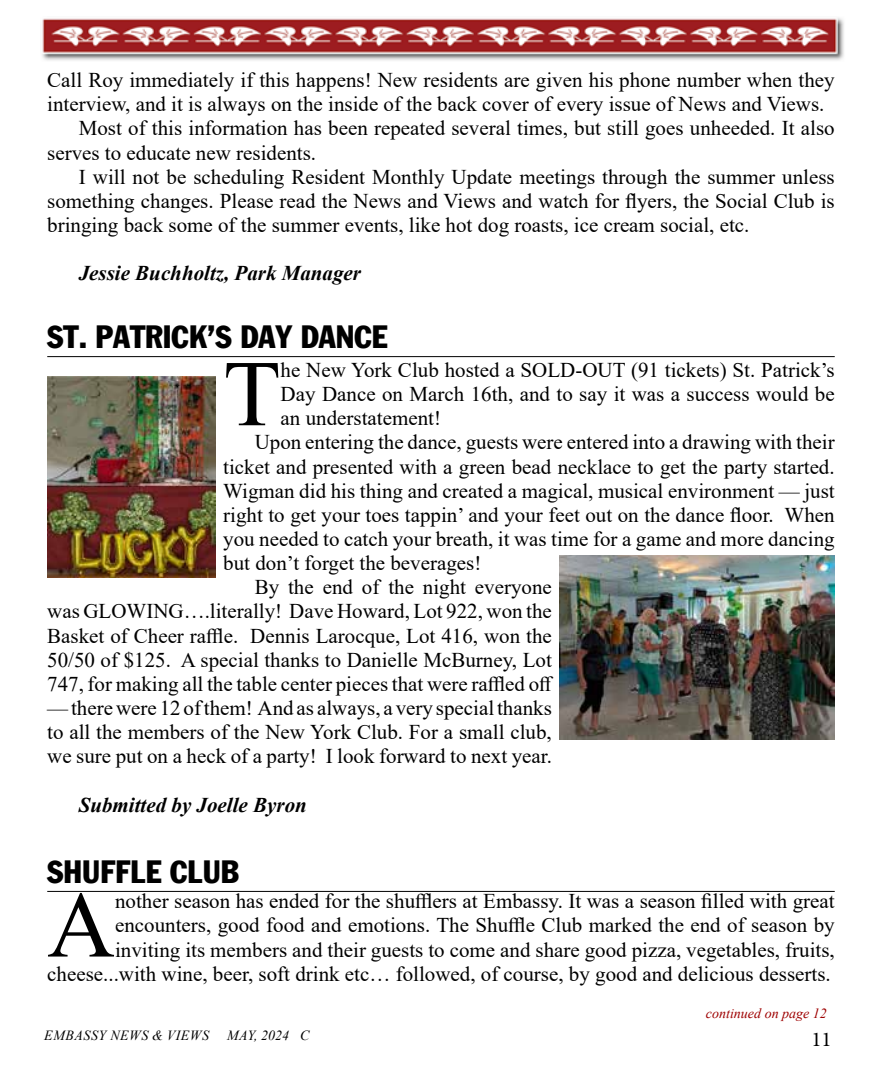
<style>
.page{position:relative;width:882px;height:1071px;background:#fff}
.page>*{position:absolute;margin:0;border:0;box-sizing:border-box;transform-origin:0 0}
.t1{font:93.98px "Times New Roman";color:#000}
.t2{font:31.5px "Franklin Gothic Condensed";color:#000}
.t3{font:21px/24.2px "Times New Roman";color:#000;text-align:justify}
.t4{font:italic 700 21px "Times New Roman";color:#000}
.t5{font:21px "Minion Pro";color:#000}
.t6{font:italic 14px "Times New Roman";letter-spacing:.035em;color:#000}
.t7{font:italic 14px "Times New Roman";color:#9e0000}
</style>
<div class="page">
<img style="left:42px;top:18px;width:802px;height:43px">
<hr style="left:47px;top:356px;width:788px;height:1px;background:#000">
<img style="left:47px;top:376px;width:168px;height:201px">
<img style="left:560px;top:556px;width:274px;height:183px">
<hr style="left:47px;top:891px;width:788px;height:1px;background:#000">
<p class="t3" style="left:47px;top:67px;width:789px">Call Roy immediately if this happens! New residents are given his phone number when they</p>
<p class="t3" style="left:47px;top:92px;width:779px">interview, and it is always on the inside of the back cover of every issue of News and Views.</p>
<p class="t3" style="left:79px;top:116px;width:758px">Most of this information has been repeated several times, but still goes unheeded. It also</p>
<p class="t3" style="left:47px;top:140px;width:270px">serves to educate new residents.</p>
<p class="t3" style="left:79px;top:164px;width:757px">I will not be scheduling Resident Monthly Update meetings through the summer unless</p>
<p class="t3" style="left:47px;top:188px;width:789px">something changes. Please read the News and Views and watch for flyers, the Social Club is</p>
<p class="t3" style="left:47px;top:212px;width:704px">bringing back some of the summer events, like hot dog roasts, ice cream social, etc.</p>
<p class="t4" style="left:79px;top:259px;width:284px">Jessie Buchholtz, Park Manager</p>
<h2 class="t2" style="left:47px;top:318px;width:342px">ST. PATRICK’S DAY DANCE</h2>
<h1 class="t1" style="left:223px;top:328px;width:59px">T</h1>
<p class="t3" style="left:281px;top:357px;width:556px">he New York Club hosted a SOLD-OUT (91 tickets) St. Patrick’s</p>
<p class="t3" style="left:281px;top:381px;width:556px">Day Dance on March 16th, and to say it was a success would be</p>
<p class="t3" style="left:281px;top:405px;width:162px">an understatement!</p>
<p class="t3" style="left:255px;top:430px;width:582px">Upon entering the dance, guests were entered into a drawing with their</p>
<p class="t3" style="left:223px;top:454px;width:613px">ticket and presented with a green bead necklace to get the party started.</p>
<p class="t3" style="left:223px;top:478px;width:613px">Wigman did his thing and created a magical, musical environment — just</p>
<p class="t3" style="left:223px;top:502px;width:613px">right to get your toes tappin’ and your feet out on the dance floor. When</p>
<p class="t3" style="left:223px;top:526px;width:613px">you needed to catch your breath, it was time for a game and more dancing</p>
<p class="t3" style="left:223px;top:550px;width:260px">but don’t forget the beverages!</p>
<p class="t3" style="left:255px;top:575px;width:299px">By the end of the night everyone</p>
<p class="t3" style="left:47px;top:599px;width:506px">was GLOWING….literally! Dave Howard, Lot 922, won the</p>
<p class="t3" style="left:47px;top:623px;width:506px">Basket of Cheer raffle. Dennis Larocque, Lot 416, won the</p>
<p class="t3" style="left:47px;top:647px;width:506px">50/50 of $125. A special thanks to Danielle McBurney, Lot</p>
<p class="t3" style="left:47px;top:671px;width:508px">747, for making all the table center pieces that were raffled off</p>
<p class="t3" style="left:47px;top:695px;width:506px">— there were 12 of them! And as always, a very special thanks to all the members of the New York Club. For a small club, we sure put on a heck of a party! I look forward to next year.</p>
<p class="t4" style="left:79px;top:790px;width:230px">Submitted by Joelle Byron</p>
<h2 class="t2" style="left:47px;top:853px;width:193px">SHUFFLE CLUB</h2>
<h1 class="t1" style="left:47px;top:859px;width:69px">A</h1>
<p class="t3" style="left:47px;top:888px;width:789px;text-align:right">nother season has ended for the shufflers at Embassy. It was a season filled with great encounters, good food and emotions. The Shuffle Club marked the end of season by inviting its members and their guests to come and share good pizza, vegetables, fruits, cheese...with wine, beer, soft drink etc… followed, of course, by good and delicious desserts.</p>
<p class="t7" style="left:706px;top:1004px;width:122px">continued on page 12</p>
<p class="t6" style="left:44px;top:1026px;width:166px">EMBASSY NEWS &amp; VIEWS</p>
<p class="t6" style="left:227px;top:1026px;width:84px">MAY, 2024 C</p>
<p class="t5" style="left:811px;top:1025px;width:22px">11</p>
</div>
